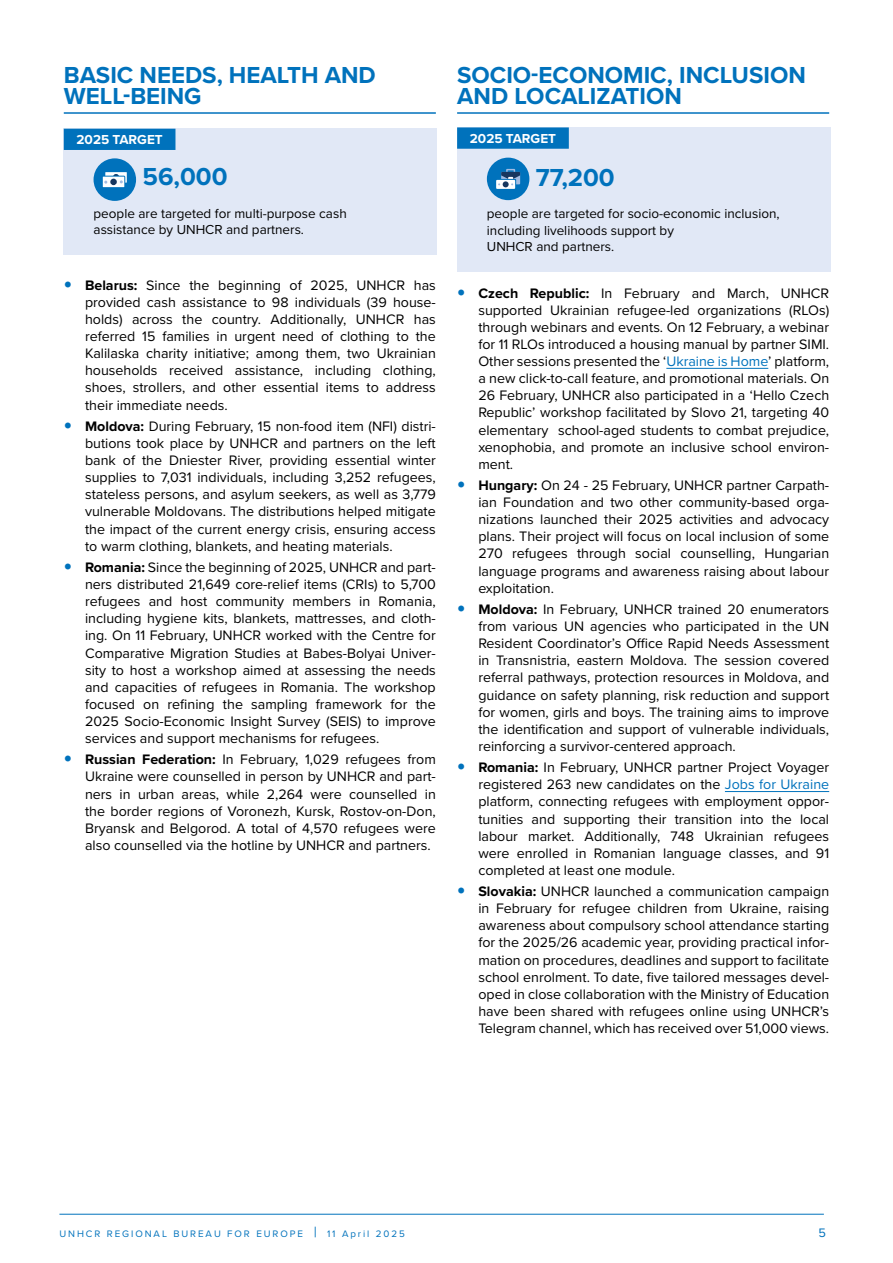
<style>
.page{position:relative;width:893px;height:1263px;background:#fff}
.page>*{position:absolute;margin:0;border:0;box-sizing:border-box;transform-origin:0 0}
.t1{font:700 25.5px "Proxima Nova";color:#0072bc}
.t2{font:700 24px/21px "Proxima Nova";color:#0072bc}
.t3{font:14.25px/17.1px "Proxima Nova";color:#000;text-align:justify}
.t4{font:13.5px/16.2px "Proxima Nova";color:#000}
.t5{font:700 13.5px "Proxima Nova";color:#fff}
.t6{font:12.75px "Proxima Nova";color:#0072bc}
.t7{font:9.75px "Proxima Nova";letter-spacing:.2em;color:#0072bc}
.s1{font-weight:700}
.s2{color:#0072bc}
.s3{font-size:15px}
</style>
<div class="page">
<hr style="left:59px;top:1214px;width:765px;height:1px;background:#0072bc">
<hr style="left:64px;top:112px;width:372px;height:2px;background:#0072bc">
<div style="left:64px;top:129px;width:373px;height:126px;background:#e1e8f6"></div>
<div style="left:94px;top:158px;width:42px;height:43px;background:#0072bc;border-radius:50%"></div>
<svg style="left:103px;top:172px;width:24px;height:15px"></svg>
<div style="left:64px;top:129px;width:111px;height:21px;background:#0072bc"></div>
<hr style="left:457px;top:112px;width:372px;height:2px;background:#0072bc">
<hr style="left:666px;top:368px;width:102px;height:1px;background:#0072bc">
<hr style="left:725px;top:791px;width:104px;height:1px;background:#0072bc">
<div style="left:457px;top:128px;width:373px;height:144px;background:#e1e8f6"></div>
<div style="left:487px;top:158px;width:42px;height:42px;background:#0072bc;border-radius:50%"></div>
<div style="left:496px;top:180px;width:19px;height:9px;background:#fff"></div>
<svg style="left:498px;top:169px;width:22px;height:18px"></svg>
<div style="left:457px;top:127px;width:112px;height:22px;background:#0072bc"></div>
<h2 class="t2" style="left:64px;top:64px;width:314px">BASIC NEEDS, HEALTH AND<br>WELL-BEING</h2>
<p class="t5" style="left:77px;top:129px;width:88px">2025 TARGET</p>
<h1 class="t1" style="left:143px;top:158px;width:86px">56,000</h1>
<p class="t4" style="left:94px;top:204px;width:255px">people are targeted for multi-purpose cash assistance by UNHCR and partners.</p>
<p class="t3" style="left:85px;top:276px;width:352px"><span class="s1">Belarus:</span> Since the beginning of 2025, UNHCR has provided cash assistance to 98 individuals (39 house&shy;holds) across the country. Additionally, UNHCR has referred 15 families in urgent need of clothing to the Kalilaska charity initiative; among them, two Ukrainian households received assistance, including clothing, shoes, strollers, and other essential items to address their immediate needs.</p>
<p class="t3" style="left:85px;top:417px;width:352px"><span class="s1">Moldova:</span> During February, 15 non-food item (NFI) distri&shy;butions took place by UNHCR and partners on the left bank of the Dniester River, providing essential winter supplies to 7,031 individuals, including 3,252 refugees, stateless persons, and asylum seekers, as well as 3,779 vulnerable Moldovans. The distributions helped mitigate the impact of the current energy crisis, ensuring access to warm clothing, blankets, and heating materials.</p>
<p class="t3" style="left:85px;top:558px;width:352px"><span class="s1">Romania:</span> Since the beginning of 2025, UNHCR and part&shy;ners distributed 21,649 core-relief items (CRIs) to 5,700 refugees and host community members in Romania, including hygiene kits, blankets, mattresses, and cloth&shy;ing. On 11 February, UNHCR worked with the Centre for Comparative Migration Studies at Babes-Bolyai Univer&shy;sity to host a workshop aimed at assessing the needs and capacities of refugees in Romania. The workshop focused on refining the sampling framework for the 2025 Socio-Economic Insight Survey (SEIS) to improve services and support mechanisms for refugees.</p>
<p class="t3" style="left:85px;top:750px;width:352px"><span class="s1">Russian Federation:</span> In February, 1,029 refugees from Ukraine were counselled in person by UNHCR and part&shy;ners in urban areas, while 2,264 were counselled in the border regions of Voronezh, Kursk, Rostov-on-Don, Bryansk and Belgorod. A total of 4,570 refugees were also counselled via the hotline by UNHCR and partners.</p>
<h2 class="t2" style="left:457px;top:64px;width:350px">SOCIO-ECONOMIC, INCLUSION<br>AND LOCALIZATION</h2>
<p class="t5" style="left:470px;top:128px;width:88px">2025 TARGET</p>
<h1 class="t1" style="left:536px;top:158px;width:80px">77,200</h1>
<p class="t4" style="left:487px;top:205px;width:294px">people are targeted for socio-economic inclusion, including livelihoods support by<br>UNHCR and partners.</p>
<p class="t3" style="left:478px;top:284px;width:352px"><span class="s1">Czech Republic:</span> In February and March, UNHCR supported Ukrainian refugee-led organizations (RLOs) through webinars and events. On 12 February, a webinar for 11 RLOs introduced a housing manual by partner SIMI.<br>Other sessions presented the ‘<span class="s2">Ukraine is Home</span>’ platform, a new click-to-call feature, and promotional materials. On 26 February, UNHCR also participated in a ‘Hello Czech Republic’ workshop facilitated by Slovo 21, targeting 40 elementary school-aged students to combat prejudice, xenophobia, and promote an inclusive school environ&shy;ment.</p>
<p class="t3" style="left:478px;top:476px;width:352px"><span class="s1">Hungary:</span> On 24 - 25 February, UNHCR partner Carpath&shy;ian Foundation and two other community-based orga&shy;nizations launched their 2025 activities and advocacy plans. Their project will focus on local inclusion of some 270 refugees through social counselling, Hungarian language programs and awareness raising about labour exploitation.</p>
<p class="t3" style="left:478px;top:600px;width:352px"><span class="s1">Moldova:</span> In February, UNHCR trained 20 enumerators from various UN agencies who participated in the UN Resident Coordinator’s Office Rapid Needs Assessment in Transnistria, eastern Moldova. The session covered referral pathways, protection resources in Moldova, and guidance on safety planning, risk reduction and support for women, girls and boys. The training aims to improve the identification and support of vulnerable individuals, reinforcing a survivor-centered approach.</p>
<p class="t3" style="left:478px;top:758px;width:352px"><span class="s1">Romania:</span> In February, UNHCR partner Project Voyager registered 263 new candidates on the <span class="s2">Jobs for Ukraine </span>platform, connecting refugees with employment oppor&shy;tunities and supporting their transition into the local labour market. Additionally, 748 Ukrainian refugees were enrolled in Romanian language classes, and 91 completed at least one module.</p>
<p class="t3" style="left:478px;top:882px;width:352px"><span class="s1">Slovakia:</span> UNHCR launched a communication campaign in February for refugee children from Ukraine, raising awareness about compulsory school attendance starting for the 2025/26 academic year, providing practical infor&shy;mation on procedures, deadlines and support to facilitate school enrolment. To date, five tailored messages devel&shy;oped in close collaboration with the Ministry of Education have been shared with refugees online using UNHCR’s Telegram channel, which has received over 51,000 views.</p>
<p class="t7" style="left:59px;top:1226px;width:347px">UNHCR REGIONAL BUREAU FOR EUROPE <span class="s3">|</span> 11 April 2025</p>
<p class="t6" style="left:818px;top:1223px;width:9px">5</p>
</div>
